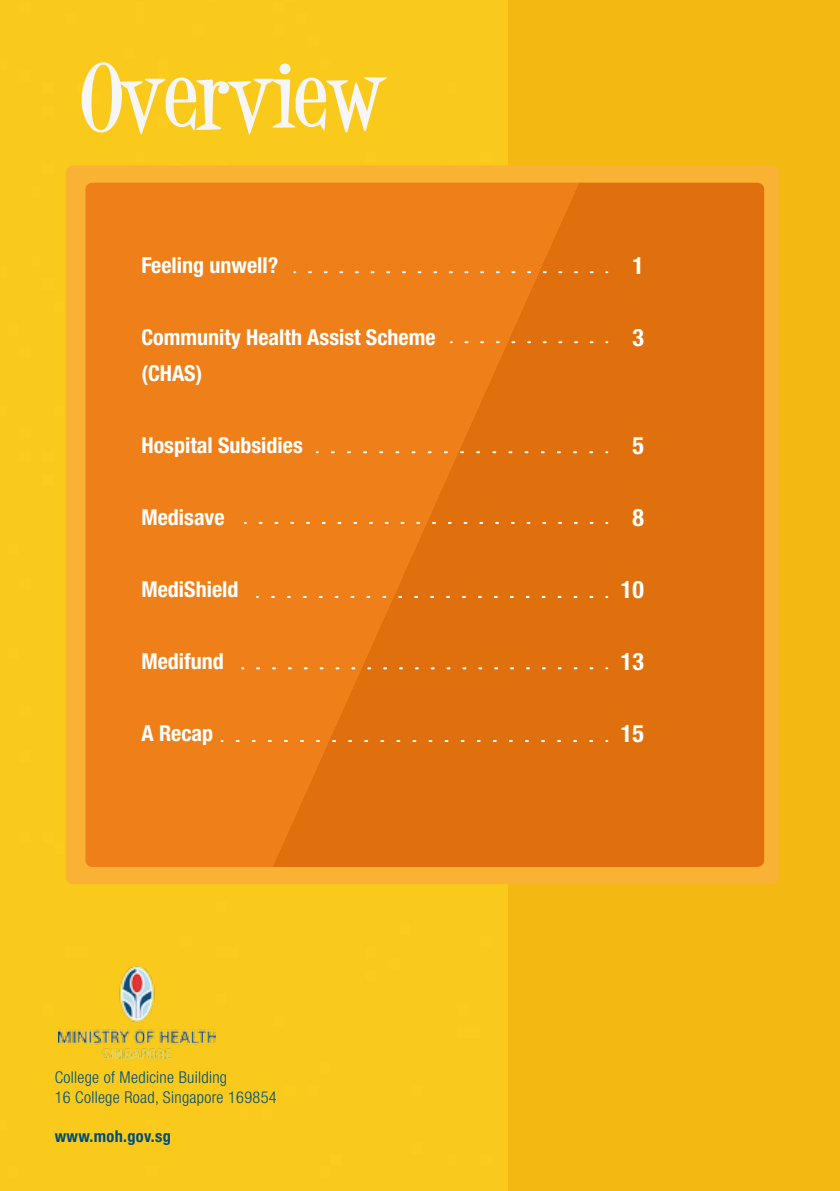
<style>
.page{position:relative;width:840px;height:1191px;background:#fff}
.page>*{position:absolute;margin:0;border:0;box-sizing:border-box;transform-origin:0 0}
.t1{font:700 72px "Desigers";color:#f6f6f6}
.t2{font:700 condensed 24px "Helvetica Neue LT Std";color:#fff}
.t3{font:700 condensed 22px/36px "Helvetica Neue LT Std";color:#fff}
.t4{font:300 condensed 16.4px/19.6px "Helvetica Neue LT Std";letter-spacing:.02em;color:#004d77}
.t5{font:700 condensed 16.4px "Helvetica Neue LT Std";letter-spacing:.02em;color:#004d77}
</style>
<div class="page">
<div style="left:0;top:0;width:508px;height:1191px;background:#f9ca1c"></div>
<div style="left:508px;top:0;width:331px;height:1191px;background:#f4b812"></div>
<div style="left:66px;top:165px;width:712px;height:719px;background:#f9b234;border-radius:7px"></div>
<div style="left:85px;top:183px;width:187px;height:684px;background:#ef7f19"></div>
<svg style="left:272px;top:183px;width:491px;height:684px;background:#e47411"></svg>
<svg style="left:309px;top:271px;width:290px;height:2px"></svg>
<svg style="left:465px;top:341px;width:134px;height:2px"></svg>
<svg style="left:331px;top:451px;width:268px;height:2px"></svg>
<svg style="left:259px;top:522px;width:340px;height:2px"></svg>
<svg style="left:272px;top:596px;width:327px;height:2px"></svg>
<svg style="left:257px;top:667px;width:342px;height:2px"></svg>
<svg style="left:236px;top:740px;width:363px;height:2px"></svg>
<img style="left:58px;top:966px;width:157px;height:92px">
<h1 class="t1" style="left:79px;top:43px;width:308px">OVERVIEW</h1>
<p class="t3" style="left:141px;top:246px;width:138px">Feeling unwell?</p>
<p class="t2" style="left:632px;top:251px;width:13px">1</p>
<p class="t3" style="left:141px;top:318px;width:295px">Community Health Assist Scheme (CHAS)</p>
<p class="t2" style="left:632px;top:323px;width:13px">3</p>
<p class="t3" style="left:141px;top:426px;width:163px">Hospital Subsidies</p>
<p class="t2" style="left:632px;top:431px;width:13px">5</p>
<p class="t3" style="left:141px;top:498px;width:85px">Medisave</p>
<p class="t2" style="left:632px;top:503px;width:13px">8</p>
<p class="t3" style="left:141px;top:570px;width:98px">MediShield</p>
<p class="t2" style="left:620px;top:575px;width:25px">10</p>
<p class="t3" style="left:141px;top:642px;width:84px">Medifund</p>
<p class="t2" style="left:620px;top:647px;width:25px">13</p>
<p class="t3" style="left:141px;top:714px;width:73px">A Recap</p>
<p class="t2" style="left:620px;top:719px;width:25px">15</p>
<p class="t4" style="left:55px;top:1067px;width:223px">College of Medicine Building<br>16 College Road, Singapore 169854</p>
<p class="t5" style="left:55px;top:1126px;width:118px">www.moh.gov.sg</p>
</div>
